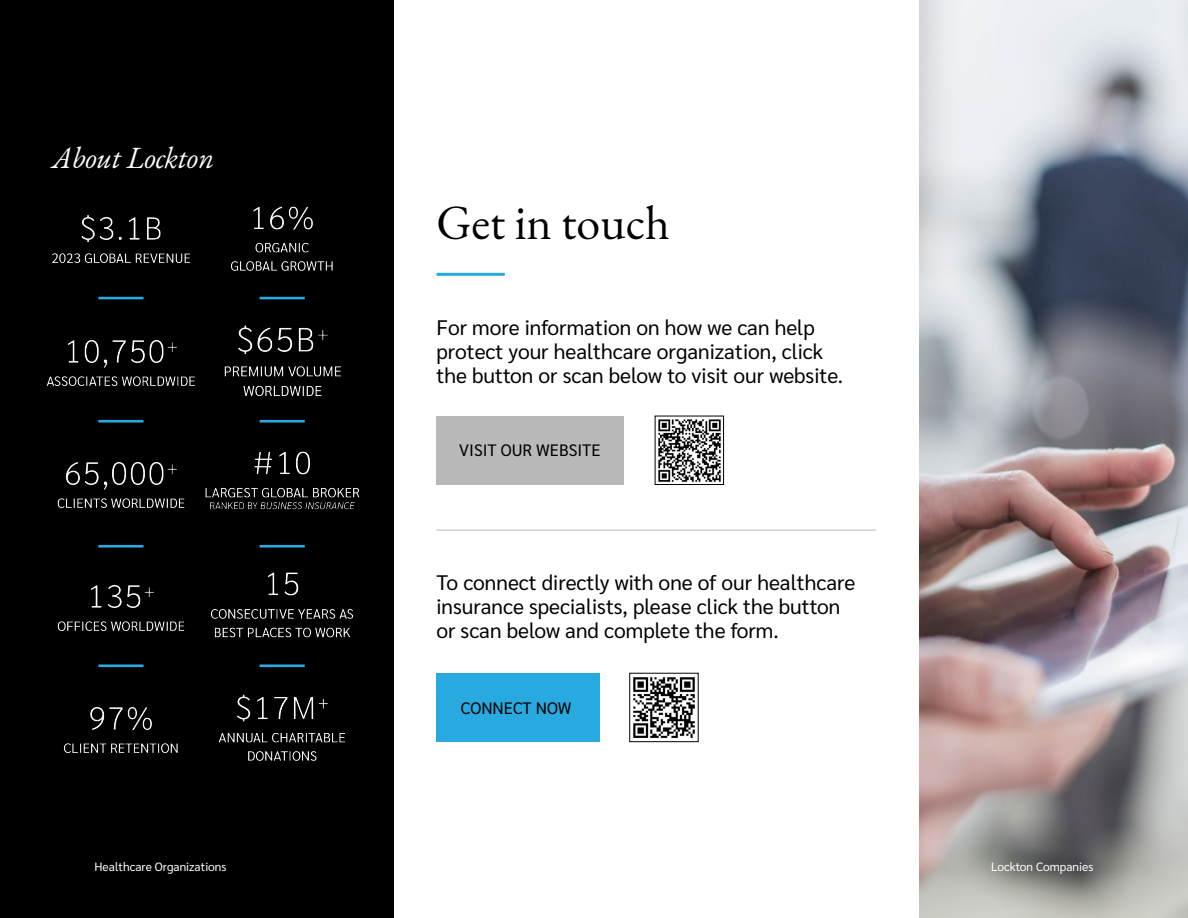
<style>
.page{position:relative;width:1188px;height:918px;background:#fff}
.page>*{position:absolute;margin:0;border:0;box-sizing:border-box;transform-origin:0 0}
.t1{font:48px "EB Garamond";color:#000}
.t2{font:italic 30px "EB Garamond";color:#fff}
.t3{font:21px/24px "Sarabun";color:#000}
.t4{font:16.5px "Sarabun";color:#000}
.t5{font:12px "Sarabun";color:#fff}
</style>
<div class="page">
<img style="left:919px;top:1px;width:269px;height:916px">
<div style="left:0;top:0;width:393px;height:918px;background:#000"></div>
<div style="left:436px;top:673px;width:164px;height:69px;background:#28aae1"></div>
<img style="left:52px;top:215px;width:139px;height:48px">
<img style="left:46px;top:340px;width:149px;height:46px">
<img style="left:57px;top:462px;width:128px;height:46px">
<img style="left:57px;top:585px;width:128px;height:46px">
<img style="left:64px;top:707px;width:114px;height:46px">
<hr style="left:98px;top:297px;width:46px;height:2px;background:#28aae1">
<hr style="left:98px;top:420px;width:46px;height:3px;background:#28aae1">
<hr style="left:98px;top:545px;width:46px;height:3px;background:#28aae1">
<hr style="left:98px;top:664px;width:46px;height:3px;background:#28aae1">
<img style="left:231px;top:206px;width:102px;height:65px">
<img style="left:224px;top:325px;width:117px;height:72px">
<img style="left:205px;top:451px;width:155px;height:59px">
<img style="left:211px;top:572px;width:143px;height:66px">
<img style="left:218px;top:694px;width:127px;height:67px">
<hr style="left:260px;top:297px;width:45px;height:2px;background:#28aae1">
<hr style="left:260px;top:420px;width:45px;height:3px;background:#28aae1">
<hr style="left:260px;top:545px;width:45px;height:3px;background:#28aae1">
<hr style="left:260px;top:664px;width:45px;height:3px;background:#28aae1">
<div style="left:436px;top:416px;width:188px;height:68px;background:#b9b9b9"></div>
<hr style="left:436px;top:530px;width:440px;height:1px;background:#b9b9b9">
<hr style="left:436px;top:273px;width:69px;height:3px;background:#28aae1">
<img style="left:658px;top:419px;width:63px;height:63px">
<div style="left:655px;top:416px;width:69px;height:69px;border:1px solid #000"></div>
<img style="left:633px;top:677px;width:62px;height:61px">
<div style="left:629px;top:673px;width:70px;height:69px;border:1px solid #000"></div>
<h2 class="t2" style="left:52px;top:138px;width:163px">About Lockton</h2>
<h1 class="t1" style="left:436px;top:191px;width:235px">Get in touch</h1>
<p class="t3" style="left:436px;top:315px;width:408px">For more information on how we can help protect your healthcare organization, click the button or scan below to visit our website.</p>
<p class="t4" style="left:459px;top:440px;width:143px">VISIT OUR WEBSITE</p>
<p class="t3" style="left:436px;top:570px;width:420px">To connect directly with one of our healthcare insurance specialists, please click the button or scan below and complete the form.</p>
<p class="t4" style="left:461px;top:699px;width:112px">CONNECT NOW</p>
<p class="t5" style="left:95px;top:860px;width:134px">Healthcare Organizations</p>
<p class="t5" style="left:991px;top:860px;width:104px">Lockton Companies</p>
</div>
